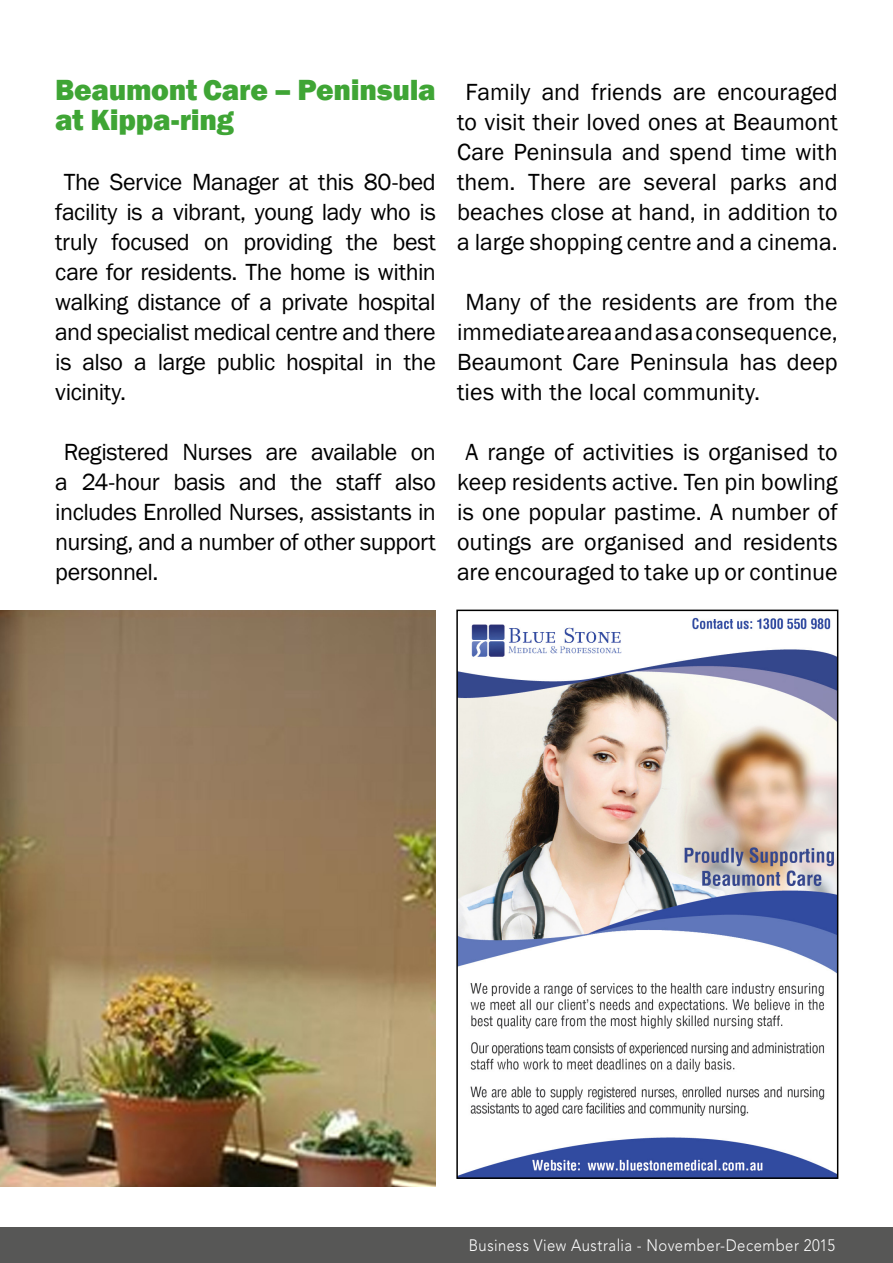
<style>
.page{position:relative;width:893px;height:1263px;background:#fff}
.page>*{position:absolute;margin:0;border:0;box-sizing:border-box;transform-origin:0 0}
.t1{font:800 30px/30px "Franklin Gothic";letter-spacing:-.01em;color:#3fa535}
.t2{font:24px/30px "Franklin Gothic";color:#000;text-align:justify}
.t3{font:300 16.5px "Avenir LT Std";letter-spacing:.035em;color:#fff;scale:.9 1}
</style>
<div class="page">
<div style="left:0;top:1228px;width:893px;height:35px;background:#575756"></div>
<img style="left:459px;top:617px;width:376px;height:559px">
<div style="left:456px;top:610px;width:382px;height:569px;border:2px solid #000"></div>
<img style="left:0;top:610px;width:436px;height:577px">
<p class="t1" style="left:55px;top:75px;width:382px">Beaumont Care – Peninsula at Kippa-ring</p>
<p class="t2" style="left:55px;top:168px;width:382px;text-indent:8px">The Service Manager at this 80-bed facility is a vibrant, young lady who is truly focused on providing the best care for residents. The home is within walking distance of a private hospital and specialist medical centre and there is also a large public hospital in the vicinity.</p>
<p class="t2" style="left:55px;top:438px;width:382px;text-indent:8px">Registered Nurses are available on a 24-hour basis and the staff also includes Enrolled Nurses, assistants in nursing, and a number of other support personnel.</p>
<p class="t2" style="left:457px;top:78px;width:382px;text-align:center">Family and friends are encouraged to visit their loved ones at Beaumont Care Peninsula and spend time with them. There are several parks and beaches close at hand, in addition to a large shopping centre and a cinema.</p>
<p class="t2" style="left:457px;top:288px;width:382px;text-indent:8px">Many of the residents are from the immediate area and as a consequence, Beaumont Care Peninsula has deep ties with the local community.</p>
<p class="t2" style="left:457px;top:438px;width:382px;text-align:center">A range of activities is organised to keep residents active. Ten pin bowling is one popular pastime. A number of outings are organised and residents are encouraged to take up or continue</p>
<p class="t3" style="left:469px;top:1235px;width:408px">Business View Australia - November-December 2015</p>
</div>
